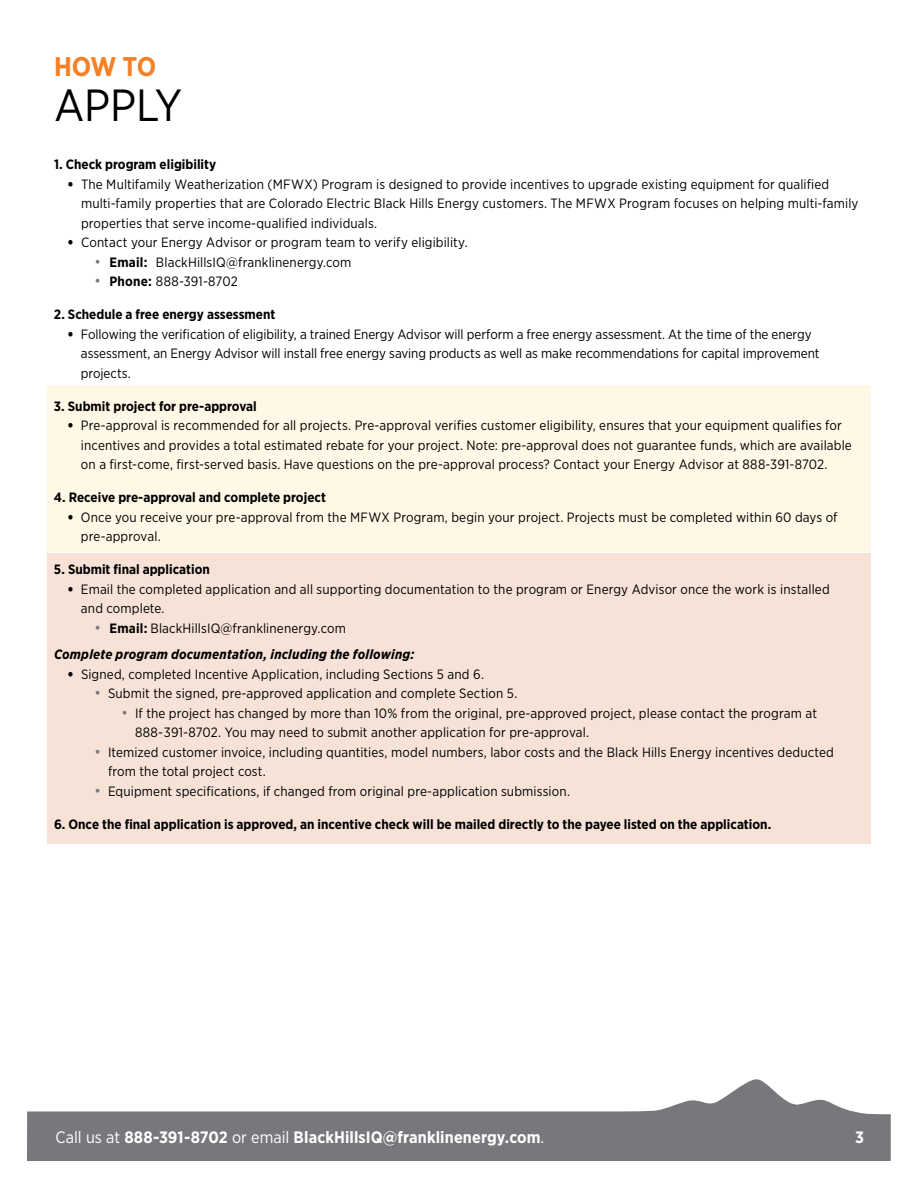
<style>
.page{position:relative;width:918px;height:1188px;background:#fff}
.page>*{position:absolute;margin:0;border:0;box-sizing:border-box;transform-origin:0 0}
.t1{font:45px "Gotham Narrow";color:#000}
.t2{font:700 27px "Gotham Narrow";color:#f58025}
.t3{font:700 16.5px "Gotham Narrow";letter-spacing:.005em;color:#fff}
.t4{font:13.5px/19.5px "Gotham Narrow";letter-spacing:.005em;color:#000}
.t5{font:700 13.5px "Gotham Narrow";color:#000}
.t6{font:italic 700 13.5px/26.2px "Gotham Narrow";letter-spacing:.015em;color:#000}
.s1{font-weight:900}
.s2{font-size:15px;color:#77787b}
.s3{font-weight:700}
.s4{font-weight:400;font-style:normal;font-size:15px;color:#77787b}
.s5{font-style:normal}
.s6{font-weight:400;font-style:normal}
.s7{font-weight:400}
</style>
<div class="page">
<svg style="left:27px;top:1079px;width:864px;height:82px;fill:#77787b"></svg>
<div style="left:47px;top:386px;width:824px;height:166px;background:#fff8e6"></div>
<div style="left:47px;top:553px;width:824px;height:291px;background:#f7e2d7"></div>
<h2 class="t2" style="left:54px;top:49px;width:104px">HOW TO</h2>
<h1 class="t1" style="left:54px;top:77px;width:130px">APPLY</h1>
<p class="t5" style="left:54px;top:156px;width:164px">1. Check program eligibility</p>
<p class="t4" style="left:81px;top:174px;width:779px;text-indent:-14px"><span class="s1">•</span> The Multifamily Weatherization (MFWX) Program is designed to provide incentives to upgrade existing equipment for qualified multi-family properties that are Colorado Electric Black Hills Energy customers. The MFWX Program focuses on helping multi-family properties that serve income-qualified individuals.</p>
<p class="t4" style="left:68px;top:233px;width:400px"><span class="s1">•</span> Contact your Energy Advisor or program team to verify eligibility.</p>
<p class="t4" style="left:94px;top:252px;width:258px"><span class="s2">•</span> <span class="s3">Email:</span> BlackHillsIQ@franklinenergy.com</p>
<p class="t4" style="left:94px;top:272px;width:145px"><span class="s2">•</span> <span class="s3">Phone:</span> 888-391-8702</p>
<p class="t5" style="left:54px;top:306px;width:223px">2. Schedule a free energy assessment</p>
<p class="t4" style="left:81px;top:324px;width:740px;text-indent:-14px"><span class="s1">•</span> Following the verification of eligibility, a trained Energy Advisor will perform a free energy assessment. At the time of the energy assessment, an Energy Advisor will install free energy saving products as well as make recommendations for capital improvement projects.</p>
<p class="t5" style="left:54px;top:398px;width:204px">3. Submit project for pre-approval</p>
<p class="t4" style="left:81px;top:416px;width:772px;text-indent:-14px"><span class="s1">•</span> Pre-approval is recommended for all projects. Pre-approval verifies customer eligibility, ensures that your equipment qualifies for incentives and provides a total estimated rebate for your project. Note: pre-approval does not guarantee funds, which are available on a first-come, first-served basis. Have questions on the pre-approval process? Contact your Energy Advisor at 888-391-8702.</p>
<p class="t5" style="left:54px;top:489px;width:273px">4. Receive pre-approval and complete project</p>
<p class="t4" style="left:81px;top:507px;width:758px;text-indent:-14px"><span class="s1">•</span> Once you receive your pre-approval from the MFWX Program, begin your project. Projects must be completed within 60 days of pre-approval.</p>
<p class="t5" style="left:54px;top:561px;width:157px">5. Submit final application</p>
<p class="t4" style="left:81px;top:579px;width:750px;text-indent:-14px"><span class="s1">•</span> Email the completed application and all supporting documentation to the program or Energy Advisor once the work is installed and complete.</p>
<p class="t6" style="left:54px;top:615px;width:362px;text-indent:40px"><span class="s4">•</span> <span class="s5">Email:</span> <span class="s6">BlackHillsIQ@franklinenergy.com<br></span>Complete program documentation, including the following:</p>
<p class="t4" style="left:68px;top:664px;width:416px"><span class="s1">•</span> Signed, completed Incentive Application, including Sections 5 and 6.</p>
<p class="t4" style="left:94px;top:683px;width:423px"><span class="s2">•</span> Submit the signed, pre-approved application and complete Section 5.</p>
<p class="t4" style="left:135px;top:703px;width:684px;text-indent:-14px"><span class="s2">•</span> If the project has changed by more than 10% from the original, pre-approved project, please contact the program at<br>888- 391-8702. You may need to submit another application for pre-approval.</p>
<p class="t4" style="left:108px;top:742px;width:727px;text-indent:-14px"><span class="s2">•</span> Itemized customer invoice, including quantities, model numbers, labor costs and the Black Hills Energy incentives deducted from the total project cost.</p>
<p class="t4" style="left:94px;top:781px;width:475px"><span class="s2">•</span> Equipment specifications, if changed from original pre-application submission.</p>
<p class="t5" style="left:54px;top:815px;width:719px">6. Once the final application is approved, an incentive check will be mailed directly to the payee listed on the application.</p>
<p class="t3" style="left:56px;top:1126px;width:490px"><span class="s7">Call us at</span> 888-391-8702 <span class="s7">or email</span> BlackHillsIQ@franklinenergy.com<span class="s7">.</span></p>
<p class="t3" style="left:855px;top:1126px;width:10px">3</p>
</div>
